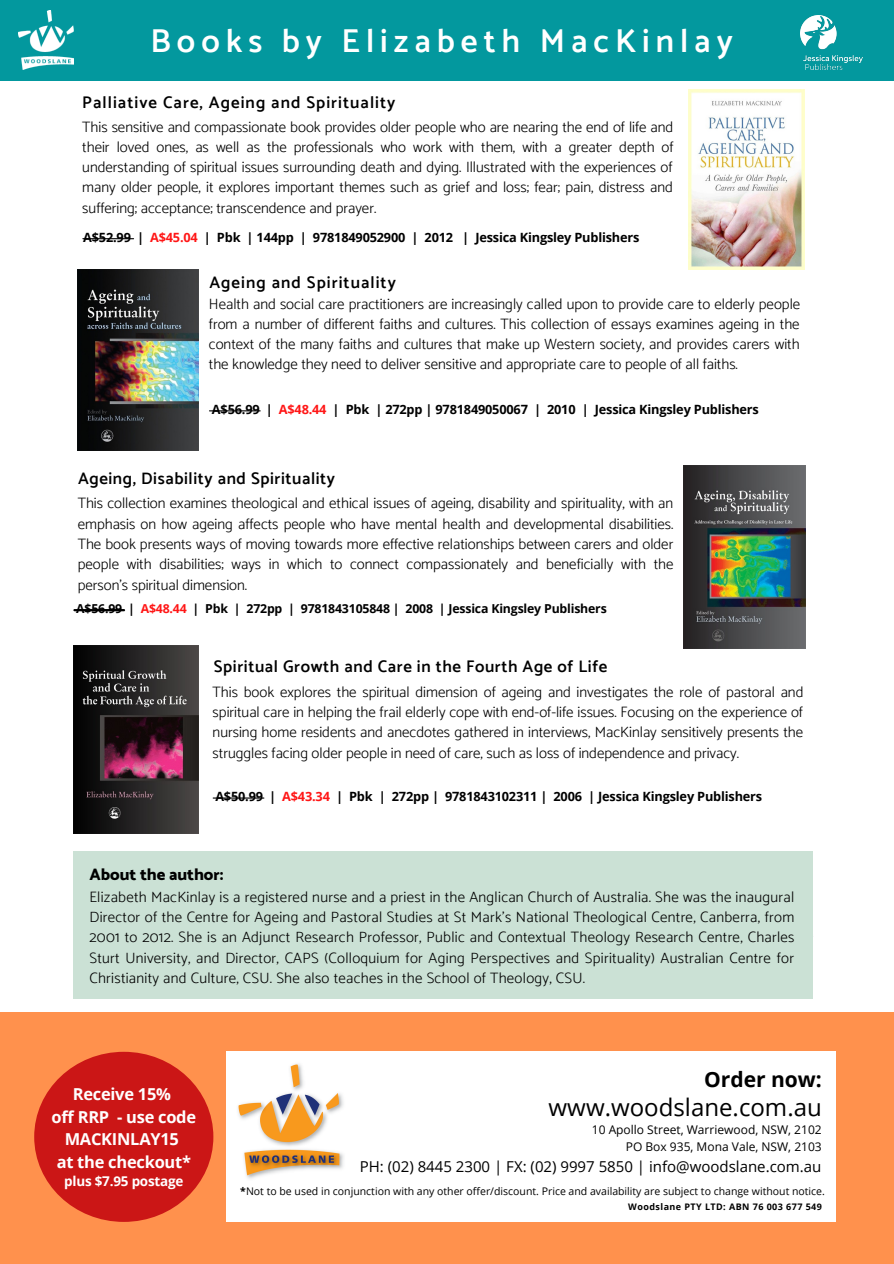
<style>
.page{position:relative;width:894px;height:1264px;background:#fff}
.page>*{position:absolute;margin:0;border:0;box-sizing:border-box;transform-origin:0 0}
.t1{font:600 33px "Catamaran";letter-spacing:.18em;color:#fff}
.t2{font:24px "Open Sans";color:#000}
.t3{font:700 21px "Open Sans";color:#000}
.t4{font:600 16.8px "Catamaran";letter-spacing:.035em;color:#000}
.t5{font:600 16.8px "Catamaran";letter-spacing:.065em;color:#000}
.t6{font:700 16.5px/22.4px "Open Sans";letter-spacing:-.015em;color:#fff;text-align:center}
.t7{font:800 16.5px "Catamaran";color:#000}
.t8{font:300 15px/20.2px "Catamaran";color:#000;text-align:justify}
.t9{font:15px "Open Sans";color:#000}
.t10{font:700 13.5px "Open Sans";letter-spacing:-.015em;color:#fff}
.t11{font:700 12.75px "Open Sans";letter-spacing:-.015em;color:#000}
.t12{font:700 12.3px "Open Sans";letter-spacing:-.015em;color:#000}
.t13{font:12px "Open Sans";color:#000}
.t14{font:10.5px "Open Sans";color:#000}
.t15{font:700 9px "Open Sans";letter-spacing:.05em;color:#000}
.s1{color:#ff1616}
.s2{font-weight:700}
</style>
<div class="page">
<div style="left:0;top:1012px;width:893px;height:251px;background:#ff914d"></div>
<div style="left:226px;top:1051px;width:609px;height:170px;background:#fff"></div>
<img style="left:238px;top:1064px;width:106px;height:115px">
<div style="left:34px;top:1051px;width:179px;height:170px;background:#cb1616;border-radius:50%"></div>
<hr style="left:83px;top:238px;width:50px;height:1px;background:#000">
<hr style="left:209px;top:410px;width:51px;height:1px;background:#000">
<hr style="left:213px;top:797px;width:51px;height:1px;background:#000">
<hr style="left:74px;top:609px;width:50px;height:2px;background:#000">
<div style="left:73px;top:851px;width:739px;height:147px;background:#cbe1d5"></div>
<div style="left:0;top:0;width:893px;height:81px;background:#03989e"></div>
<img style="left:688px;top:89px;width:116px;height:181px">
<img style="left:78px;top:269px;width:120px;height:182px">
<img style="left:683px;top:465px;width:122px;height:183px">
<img style="left:73px;top:645px;width:125px;height:188px">
<img style="left:800px;top:16px;width:62px;height:54px">
<img style="left:19px;top:11px;width:54px;height:58px">
<p class="t1" style="left:150px;top:21px;width:583px">Books by Elizabeth MacKinlay</p>
<p class="t5" style="left:82px;top:92px;width:314px">Palliative Care, Ageing and Spirituality</p>
<p class="t8" style="left:82px;top:116px;width:592px">This sensitive and compassionate book provides older people who are nearing the end of life and their loved ones, as well as the professionals who work with them, with a greater depth of understanding of spiritual issues surrounding death and dying. Illustrated with the experiences of many older people, it explores important themes such as grief and loss; fear; pain, distress and suffering; acceptance; transcendence and prayer.</p>
<p class="t11" style="left:83px;top:228px;width:557px">A$52.99 | <span class="s1">A$45.04</span> | Pbk | 144pp | 9781849052900 | 2012 | Jessica Kingsley Publishers</p>
<p class="t5" style="left:209px;top:272px;width:188px">Ageing and Spirituality</p>
<p class="t8" style="left:209px;top:293px;width:592px">Health and social care practitioners are increasingly called upon to provide care to elderly people from a number of different faiths and cultures. This collection of essays examines ageing in the context of the many faiths and cultures that make up Western society, and provides carers with the knowledge they need to deliver sensitive and appropriate care to people of all faiths.</p>
<p class="t11" style="left:212px;top:400px;width:548px">A$56.99 | <span class="s1">A$48.44</span> | Pbk | 272pp | 9781849050067 | 2010 | Jessica Kingsley Publishers</p>
<p class="t4" style="left:78px;top:468px;width:258px">Ageing, Disability and Spirituality</p>
<p class="t8" style="left:78px;top:493px;width:597px">This collection examines theological and ethical issues of ageing, disability and spirituality, with an emphasis on how ageing affects people who have mental health and developmental disabilities.<br>The book presents ways of moving towards more effective relationships between carers and older people with disabilities; ways in which to connect compassionately and beneficially with the person's spiritual dimension.</p>
<p class="t12" style="left:76px;top:599px;width:532px">A$56.99 | <span class="s1">A$48.44</span> | Pbk | 272pp | 9781843105848 | 2008 | Jessica Kingsley Publishers</p>
<p class="t4" style="left:214px;top:656px;width:395px">Spiritual Growth and Care in the Fourth Age of Life</p>
<p class="t8" style="left:212px;top:681px;width:592px">This book explores the spiritual dimension of ageing and investigates the role of pastoral and spiritual care in helping the frail elderly cope with end-of-life issues. Focusing on the experience of nursing home residents and anecdotes gathered in interviews, MacKinlay sensitively presents the struggles facing older people in need of care, such as loss of independence and privacy.</p>
<p class="t11" style="left:215px;top:787px;width:548px">A$50.99 | <span class="s1">A$43.34</span> | Pbk | 272pp | 9781843102311 | 2006 | Jessica Kingsley Publishers</p>
<p class="t7" style="left:89px;top:865px;width:136px">About the author:</p>
<p class="t8" style="left:89px;top:886px;width:706px">Elizabeth MacKinlay is a registered nurse and a priest in the Anglican Church of Australia. She was the inaugural Director of the Centre for Ageing and Pastoral Studies at St Mark's National Theological Centre, Canberra, from 2001 to 2012. She is an Adjunct Research Professor, Public and Contextual Theology Research Centre, Charles Sturt University, and Director, CAPS (Colloquium for Aging Perspectives and Spirituality) Australian Centre for Christianity and Culture, CSU. She also teaches in the School of Theology, CSU.</p>
<p class="t6" style="left:73px;top:1082px;width:100px">Receive 15%</p>
<p class="t6" style="left:52px;top:1105px;width:146px">off RRP - use code<br>MACKINLAY15</p>
<p class="t6" style="left:57px;top:1150px;width:136px">at the checkout*</p>
<p class="t10" style="left:64px;top:1171px;width:121px">plus $7.95 postage</p>
<p class="t3" style="left:704px;top:1064px;width:119px">Order now:</p>
<p class="t2" style="left:548px;top:1090px;width:274px">www.woodslane.com.au</p>
<p class="t13" style="left:591px;top:1121px;width:231px">10 Apollo Street, Warriewood, NSW, 2102</p>
<p class="t13" style="left:625px;top:1138px;width:197px">PO Box 935, Mona Vale, NSW, 2103</p>
<p class="t9" style="left:359px;top:1155px;width:463px">PH: (02) 8445 2300 | FX: (02) 9997 5850 | info@woodslane.com.au</p>
<p class="t14" style="left:240px;top:1184px;width:586px"><span class="s2">*</span>Not to be used in conjunction with any other offer/discount. Price and availability are subject to change without notice.</p>
<p class="t15" style="left:628px;top:1200px;width:195px">Woodslane PTY LTD: ABN 76 003 677 549</p>
</div>
